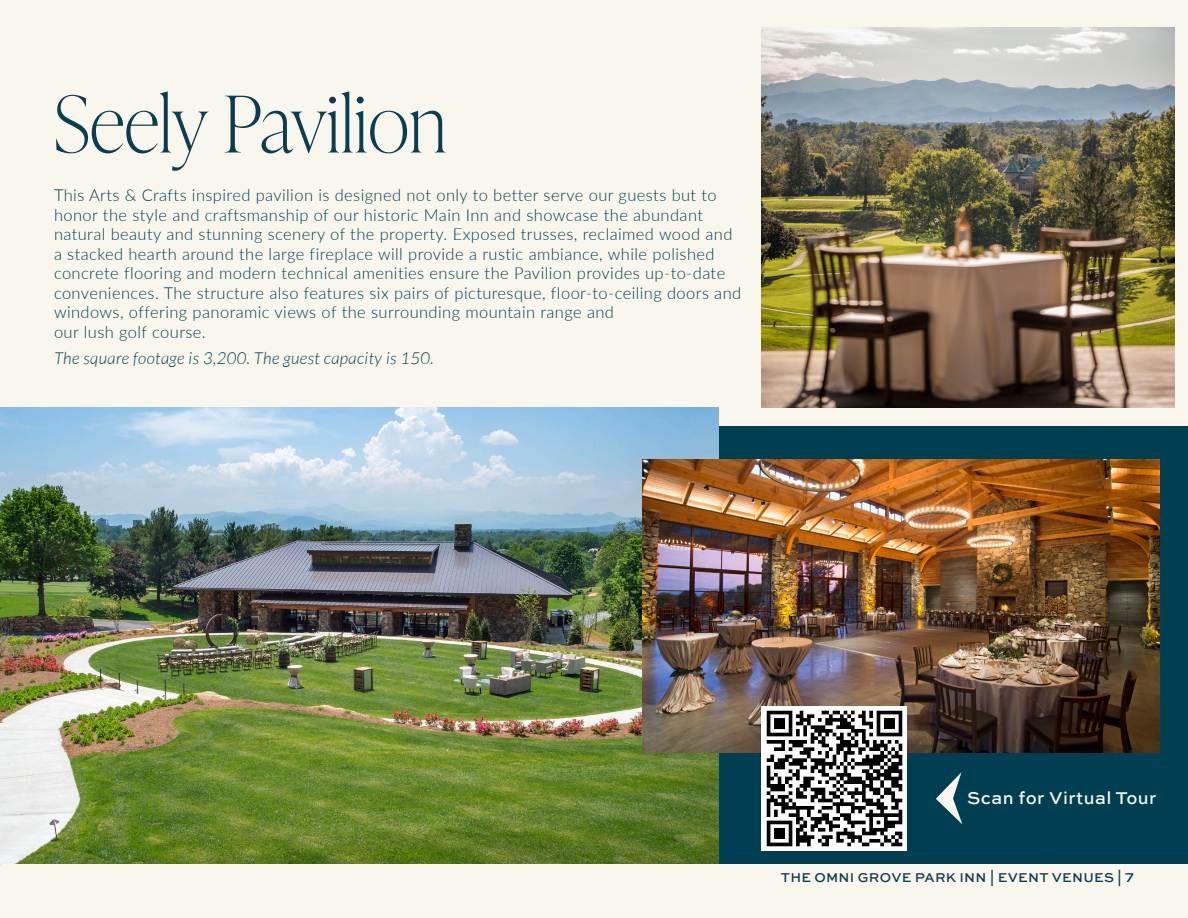
<style>
.page{position:relative;width:1188px;height:918px;background:#f9f7ed}
.page>*{position:absolute;margin:0;border:0;box-sizing:border-box;transform-origin:0 0}
.Headline{font:100 78px "Ivy Presto Display";color:#093d51}
._4_-_Body_copy{font:500 18px "Sweet Sans Pro";letter-spacing:.025em;color:#faf9f2}
._4_-_Body_copy-2{font:300 16.5px/19.5px "Lato";letter-spacing:.025em;color:#003e52}
._4_-_Body_copy-3{font:italic 300 16.5px "Lato";letter-spacing:.025em;color:#003e52}
.t1{font:500 13.5px "Sweet Sans Pro";letter-spacing:.02em;color:#093d51}
</style>
<div class="page">
<div style="left:0;top:427px;width:1188px;height:437px;background:#003e52"></div>
<img style="left:0;top:407px;width:718px;height:457px">
<img style="left:643px;top:459px;width:516px;height:294px">
<img style="left:762px;top:707px;width:145px;height:144px">
<svg style="left:936px;top:772px;width:26px;height:52px"></svg>
<img style="left:762px;top:27px;width:412px;height:380px">
<p class="Headline" style="left:54px;top:69px;width:394px">Seely Pavilion</p>
<p class="_4_-_Body_copy-2" style="left:54px;top:185px;width:689px">This Arts &amp; Crafts inspired pavilion is designed not only to better serve our guests but to honor the style and craftsmanship of our historic Main Inn and showcase the abundant natural beauty and stunning scenery of the property. Exposed trusses, reclaimed wood and a stacked hearth around the large fireplace will provide a rustic ambiance, while polished concrete flooring and modern technical amenities ensure the Pavilion provides up-to-date conveniences. The structure also features six pairs of picturesque, floor-to-ceiling doors and windows, offering panoramic views of the surrounding mountain range and<br>our lush golf course.</p>
<p class="_4_-_Body_copy-3" style="left:54px;top:349px;width:381px">The square footage is 3,200. The guest capacity is 150.</p>
<p class="_4_-_Body_copy" style="left:967px;top:785px;width:191px">Scan for Virtual Tour</p>
<p class="t1" style="left:781px;top:868px;width:239px">THE OMNI GROVE PARK INN | Event</p>
<p class="t1" style="left:1052px;top:868px;width:22px">Venues</p>
<p class="t1" style="left:1117px;top:868px;width:18px">| 7</p>
</div>
